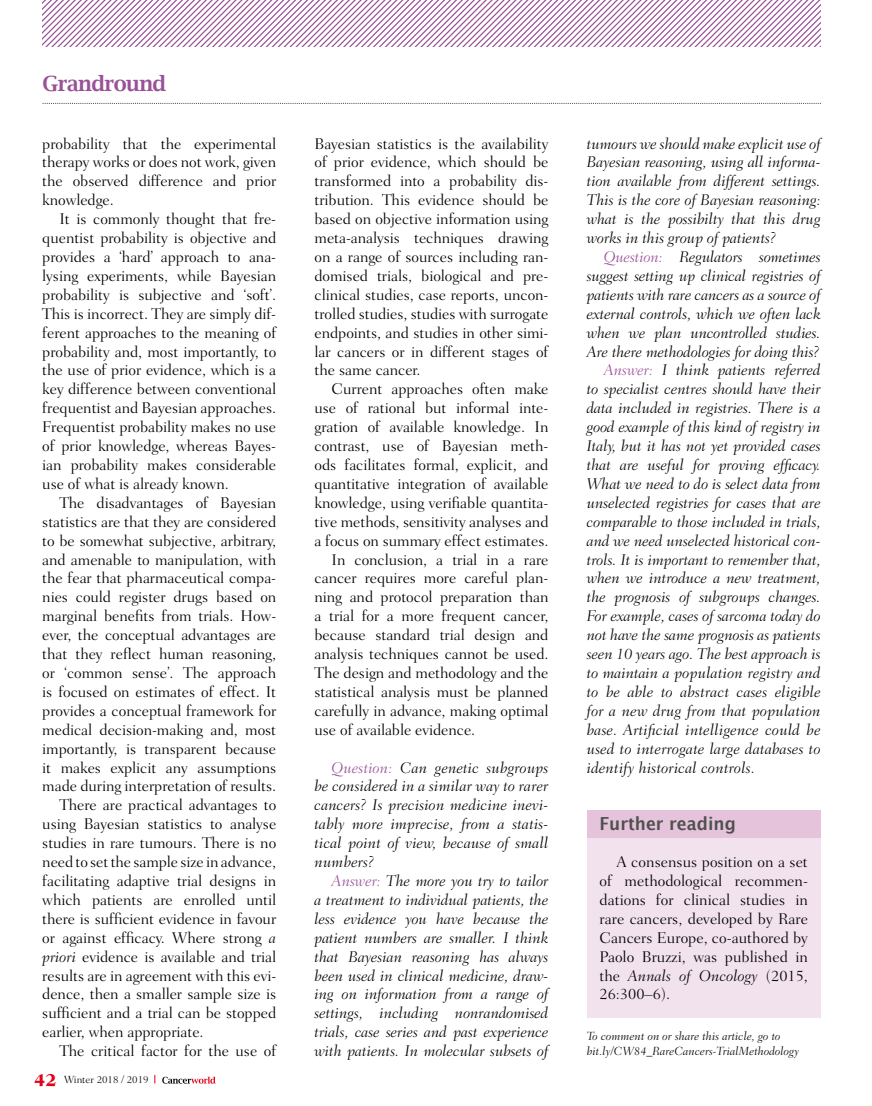
<style>
.page{position:relative;width:872px;height:1106px;background:#fff}
.page>*{position:absolute;margin:0;border:0;box-sizing:border-box;transform-origin:0 0}
.t1{font:600 21px "Lucida Bright";letter-spacing:-.025em;color:#995297}
.t2{font:700 18px "Lucida Grande";color:#50514f;scale:.94 1}
.t3{font:300 15.75px/18.9px "Fairfield LH";letter-spacing:-.005em;color:#000;text-align:justify}
.t4{font:italic 300 15.75px/18.9px "Fairfield LH";letter-spacing:-.005em;color:#000;text-align:justify}
.t5{font:italic 300 12px/15px "Fairfield LH";color:#000}
.t6{font:300 10.5px "Fairfield LH";color:#000}
.s1{font-style:italic}
.s2{font-weight:800;font-size:18px;color:#e2001a}
.s3{color:#995297}
</style>
<div class="page">
<svg style="left:162px;top:1076px;width:53px;height:7px"></svg>
<div style="left:587px;top:837px;width:233px;height:181px;background:#f1e2ee"></div>
<div style="left:587px;top:810px;width:233px;height:27px;background:#e4c3db"></div>
<svg style="left:43px;top:0;width:778px;height:47px"></svg>
<svg style="left:43px;top:103px;width:778px;height:1px"></svg>
<h1 class="t1" style="left:43px;top:71px;width:125px">Grandround</h1>
<p class="t3" style="left:42px;top:134px;width:235px">probability that the experimental therapy works or does not work, given the observed difference and prior knowledge.</p>
<p class="t3" style="left:42px;top:210px;width:235px;text-indent:17px">It is commonly thought that fre&shy;quentist probability is objective and provides a ‘hard’ approach to ana&shy;lysing experiments, while Bayesian probability is subjective and ‘soft’.<br>This is incorrect. They are simply dif&shy;ferent approaches to the meaning of probability and, most importantly, to the use of prior evidence, which is a key difference between conventional frequentist and Bayesian approaches.<br>Frequentist probability makes no use of prior knowledge, whereas Bayes&shy;ian probability makes considerable use of what is already known.</p>
<p class="t3" style="left:59px;top:493px;width:218px">The disadvantages of Bayesian</p>
<p class="t3" style="left:42px;top:512px;width:235px">statistics are that they are considered</p>
<p class="t3" style="left:42px;top:531px;width:235px">to be somewhat subjective, arbitrary,</p>
<p class="t3" style="left:42px;top:550px;width:235px">and amenable to manipulation, with</p>
<p class="t3" style="left:42px;top:569px;width:235px">the fear that pharmaceutical compa-</p>
<p class="t3" style="left:42px;top:588px;width:235px">nies could register drugs based on</p>
<p class="t3" style="left:42px;top:606px;width:235px">marginal benefits from trials. How-</p>
<p class="t3" style="left:42px;top:625px;width:235px">ever, the conceptual advantages are</p>
<p class="t3" style="left:42px;top:644px;width:235px">that they reflect human reasoning,</p>
<p class="t3" style="left:42px;top:663px;width:235px">or ‘common sense’. The approach</p>
<p class="t3" style="left:42px;top:682px;width:235px">is focused on estimates of effect. It</p>
<p class="t3" style="left:42px;top:701px;width:235px">provides a conceptual framework for</p>
<p class="t3" style="left:42px;top:720px;width:235px">medical decision-making and, most</p>
<p class="t3" style="left:42px;top:739px;width:235px">importantly, is transparent because</p>
<p class="t3" style="left:42px;top:758px;width:235px">it makes explicit any assumptions</p>
<p class="t3" style="left:42px;top:777px;width:235px">made during interpretation of results.</p>
<p class="t3" style="left:59px;top:795px;width:218px">There are practical advantages to</p>
<p class="t3" style="left:42px;top:814px;width:235px">using Bayesian statistics to analyse</p>
<p class="t3" style="left:42px;top:833px;width:235px">studies in rare tumours. There is no</p>
<p class="t3" style="left:42px;top:852px;width:235px">need to set the sample size in advance,</p>
<p class="t3" style="left:42px;top:871px;width:235px">facilitating adaptive trial designs in</p>
<p class="t3" style="left:42px;top:890px;width:235px">which patients are enrolled until</p>
<p class="t3" style="left:42px;top:909px;width:235px">there is sufficient evidence in favour</p>
<p class="t3" style="left:42px;top:928px;width:235px">or against efficacy. Where strong <span class="s1">a</span></p>
<p class="t3" style="left:42px;top:947px;width:235px"><span class="s1">priori</span> evidence is available and trial</p>
<p class="t3" style="left:42px;top:966px;width:235px">results are in agreement with this evi-</p>
<p class="t3" style="left:42px;top:984px;width:235px">dence, then a smaller sample size is</p>
<p class="t3" style="left:42px;top:1003px;width:235px">sufficient and a trial can be stopped</p>
<p class="t3" style="left:42px;top:1022px;width:163px">earlier, when appropriate.</p>
<p class="t3" style="left:59px;top:1041px;width:218px">The critical factor for the use of</p>
<p class="t6" style="left:34px;top:1073px;width:116px"><span class="s2">42</span> Winter 2018 / 2019</p>
<p class="t3" style="left:314px;top:134px;width:235px">Bayesian statistics is the availability of prior evidence, which should be transformed into a probability dis&shy;tribution. This evidence should be based on objective information using meta-analysis techniques drawing on a range of sources including ran&shy;domised trials, biological and pre&shy;clinical studies, case reports, uncon&shy;trolled studies, studies with surrogate endpoints, and studies in other simi&shy;lar cancers or in different stages of the same cancer.</p>
<p class="t3" style="left:331px;top:380px;width:218px">Current approaches often make</p>
<p class="t3" style="left:314px;top:399px;width:235px">use of rational but informal inte-</p>
<p class="t3" style="left:314px;top:417px;width:235px">gration of available knowledge. In</p>
<p class="t3" style="left:314px;top:436px;width:235px">contrast, use of Bayesian meth-</p>
<p class="t3" style="left:314px;top:455px;width:235px">ods facilitates formal, explicit, and</p>
<p class="t3" style="left:314px;top:474px;width:235px">quantitative integration of available</p>
<p class="t3" style="left:314px;top:493px;width:235px">knowledge, using verifiable quantita-</p>
<p class="t3" style="left:314px;top:512px;width:235px">tive methods, sensitivity analyses and</p>
<p class="t3" style="left:314px;top:531px;width:235px">a focus on summary effect estimates.</p>
<p class="t3" style="left:331px;top:550px;width:218px">In conclusion, a trial in a rare</p>
<p class="t3" style="left:314px;top:569px;width:235px">cancer requires more careful plan-</p>
<p class="t3" style="left:314px;top:588px;width:235px">ning and protocol preparation than</p>
<p class="t3" style="left:314px;top:606px;width:235px">a trial for a more frequent cancer,</p>
<p class="t3" style="left:314px;top:625px;width:235px">because standard trial design and</p>
<p class="t3" style="left:314px;top:644px;width:235px">analysis techniques cannot be used.</p>
<p class="t3" style="left:314px;top:663px;width:235px">The design and methodology and the</p>
<p class="t3" style="left:314px;top:682px;width:235px">statistical analysis must be planned</p>
<p class="t3" style="left:314px;top:701px;width:235px">carefully in advance, making optimal</p>
<p class="t3" style="left:314px;top:720px;width:162px">use of available evidence.</p>
<p class="t4" style="left:314px;top:758px;width:235px;text-indent:17px"><span class="s3">Question:</span> Can genetic subgroups be considered in a similar way to rarer cancers? Is precision medicine inevi&shy;tably more imprecise, from a statis&shy;tical point of view, because of small numbers?</p>
<p class="t4" style="left:314px;top:871px;width:235px;text-indent:17px"><span class="s3">Answer:</span> The more you try to tailor a treatment to individual patients, the less evidence you have because the patient numbers are smaller. I think that Bayesian reasoning has always been used in clinical medicine, draw&shy;ing on information from a range of settings, including nonrandomised trials, case series and past experience with patients. In molecular subsets of</p>
<p class="t4" style="left:587px;top:134px;width:235px">tumours we should make explicit use of Bayesian reasoning, using all informa&shy;tion available from different settings.<br>This is the core of Bayesian reasoning: what is the possibilty that this drug works in this group of patients?</p>
<p class="t4" style="left:604px;top:247px;width:218px"><span class="s3">Question:</span> Regulators sometimes</p>
<p class="t4" style="left:587px;top:266px;width:235px">suggest setting up clinical registries of</p>
<p class="t4" style="left:587px;top:285px;width:235px">patients with rare cancers as a source of</p>
<p class="t4" style="left:587px;top:304px;width:235px">external controls, which we often lack</p>
<p class="t4" style="left:587px;top:323px;width:235px">when we plan uncontrolled studies.</p>
<p class="t4" style="left:587px;top:342px;width:234px">Are there methodologies for doing this?</p>
<p class="t4" style="left:604px;top:361px;width:218px"><span class="s3">Answer:</span> I think patients referred</p>
<p class="t4" style="left:587px;top:380px;width:235px">to specialist centres should have their</p>
<p class="t4" style="left:587px;top:399px;width:235px">data included in registries. There is a</p>
<p class="t4" style="left:587px;top:417px;width:235px">good example of this kind of registry in</p>
<p class="t4" style="left:587px;top:436px;width:235px">Italy, but it has not yet provided cases</p>
<p class="t4" style="left:587px;top:455px;width:235px">that are useful for proving efficacy.</p>
<p class="t4" style="left:587px;top:474px;width:235px">What we need to do is select data from</p>
<p class="t4" style="left:587px;top:493px;width:235px">unselected registries for cases that are</p>
<p class="t4" style="left:587px;top:512px;width:235px">comparable to those included in trials,</p>
<p class="t4" style="left:587px;top:531px;width:235px">and we need unselected historical con-</p>
<p class="t4" style="left:587px;top:550px;width:235px">trols. It is important to remember that,</p>
<p class="t4" style="left:587px;top:569px;width:235px">when we introduce a new treatment,</p>
<p class="t4" style="left:587px;top:588px;width:235px">the prognosis of subgroups changes.</p>
<p class="t4" style="left:587px;top:606px;width:235px">For example, cases of sarcoma today do</p>
<p class="t4" style="left:587px;top:625px;width:235px">not have the same prognosis as patients</p>
<p class="t4" style="left:587px;top:644px;width:235px">seen 10 years ago. The best approach is</p>
<p class="t4" style="left:587px;top:663px;width:235px">to maintain a population registry and</p>
<p class="t4" style="left:587px;top:682px;width:235px">to be able to abstract cases eligible</p>
<p class="t4" style="left:587px;top:701px;width:235px">for a new drug from that population</p>
<p class="t4" style="left:587px;top:720px;width:235px">base. Artificial intelligence could be</p>
<p class="t4" style="left:587px;top:739px;width:235px">used to interrogate large databases to</p>
<p class="t4" style="left:587px;top:758px;width:170px">identify historical controls.</p>
<p class="t2" style="left:599px;top:809px;width:146px">Further reading</p>
<p class="t3" style="left:599px;top:852px;width:210px;text-indent:17px">A consensus position on a set of methodological recommen&shy;dations for clinical studies in rare cancers, developed by Rare Cancers Europe, co-authored by Paolo Bruzzi, was published in the <span class="s1">Annals of Oncology</span> (2015, 26:300–6).</p>
<p class="t5" style="left:587px;top:1028px;width:214px">To comment on or share this article, go to bit.ly/CW84_RareCancers-TrialMethodology</p>
</div>
